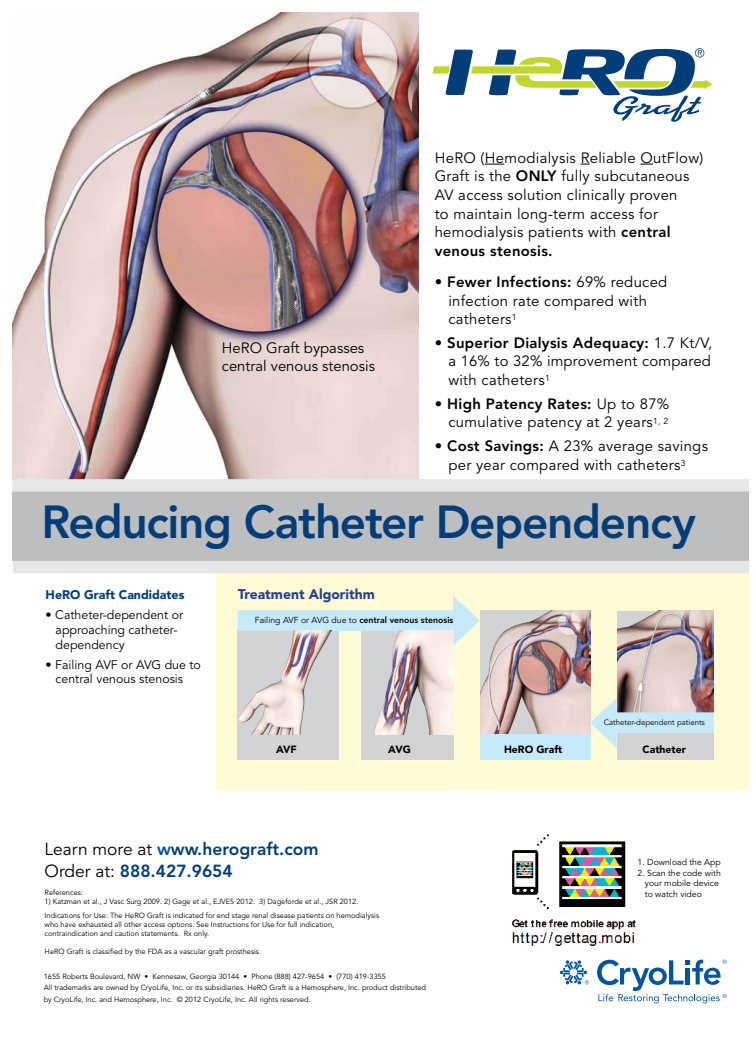
<style>
.page{position:relative;width:756px;height:1044px;background:#fff}
.page>*{position:absolute;margin:0;border:0;box-sizing:border-box;transform-origin:0 0}
.t1{font:800 46px "Avenir";letter-spacing:-.025em;color:#003d79}
.t2{font:800 17.4px/22.4px "Avenir";color:#003d79}
.t3{font:14.9px/18.6px "Avenir";letter-spacing:.02em;color:#000}
.t4{font:14.9px/17.9px "Avenir";color:#000}
.t5{font:900 13.9px "Avenir";color:#25408f}
.t6{font:12.4px/14.9px "Avenir";color:#000}
.t7{font:900 12.4px "Avenir";color:#003d79}
.t8{font:900 10.4px "Avenir";color:#000}
.t9{font:8.7px/10.4px "Avenir";color:#000}
.t10{font:800 8.7px "Avenir";color:#000}
.t11{font:7.8px "Avenir";color:#000}
.t12{font:7.5px/11.4px "Avenir";color:#000}
.s1{font-weight:800}
.s2{font-weight:400}
.s3{font-weight:400;color:#000}
.s4{color:#00549e}
</style>
<div class="page">
<div style="left:13px;top:492px;width:736px;height:69px;background:#bdbec0"></div>
<div style="left:216px;top:573px;width:533px;height:217px;background:#fffcd5"></div>
<div style="left:238px;top:629px;width:101px;height:130px;background:#d1d3d4"></div>
<div style="left:617px;top:611px;width:97px;height:148px;background:#d1d3d4"></div>
<div style="left:480px;top:734px;width:110px;height:25px;background:#c7eafb"></div>
<div style="left:361px;top:629px;width:93px;height:130px;background:#d1d3d4"></div>
<img style="left:480px;top:610px;width:110px;height:124px">
<img style="left:617px;top:610px;width:97px;height:102px">
<div style="left:238px;top:610px;width:224px;height:21px;background:#c7eafb"></div>
<svg style="left:453px;top:596px;width:27px;height:50px"></svg>
<img style="left:237px;top:631px;width:95px;height:104px">
<img style="left:359px;top:631px;width:95px;height:104px">
<div style="left:608px;top:712px;width:106px;height:21px;background:#c7eafb"></div>
<svg style="left:590px;top:698px;width:27px;height:50px"></svg>
<img style="left:13px;top:12px;width:405px;height:467px">
<svg style="left:485px;top:164px;width:19px;height:1px"></svg>
<svg style="left:640px;top:164px;width:13px;height:1px"></svg>
<svg style="left:560px;top:960px;width:29px;height:25px"></svg>
<svg style="left:597px;top:960px;width:130px;height:44px"></svg>
<svg style="left:433px;top:48px;width:280px;height:74px"></svg>
<img style="left:512px;top:834px;width:125px;height:112px">
<div style="left:13px;top:479px;width:736px;height:13px;background:#e6e7e8"></div>
<div style="left:13px;top:561px;width:736px;height:12px;background:#e6e7e8"></div>
<h3 class="t4" style="left:222px;top:339px;width:155px">HeRO Graft bypasses central venous stenosis</h3>
<h3 class="t3" style="left:435px;top:149px;width:270px">HeRO (Hemodialysis Reliable OutFlow)<br>Graft is the <span class="s1">ONLY</span> fully subcutaneous AV access solution clinically proven<br>to maintain long-term access for hemodialysis patients with <span class="s1">central venous stenosis.</span></h3>
<h3 class="t3" style="left:448px;top:273px;width:220px;text-indent:-14px"><span class="s1">• Fewer Infections:</span> 69% reduced infection rate compared with catheters<sup>1</sup></h3>
<h3 class="t3" style="left:448px;top:334px;width:265px;text-align:justify;text-indent:-14px"><span class="s1">• Superior Dialysis Adequacy:</span> 1.7 Kt/V, a 16% to 32% improvement compared with catheters<sup>1</sup></h3>
<h3 class="t3" style="left:435px;top:395px;width:236px;text-align:right"><span class="s1">• High Patency Rates:</span> Up to 87% cumulative patency at 2 years<sup>1,</sup> <sup>2</sup></h3>
<h3 class="t3" style="left:435px;top:437px;width:275px;text-align:center"><span class="s1">• Cost Savings:</span> A 23% average savings per year compared with catheters<sup>3</sup></h3>
<h1 class="t1" style="left:42px;top:494px;width:656px">Reducing Catheter Dependency</h1>
<h3 class="t7" style="left:46px;top:587px;width:140px">HeRO Graft Candidates</h3>
<h3 class="t6" style="left:56px;top:607px;width:129px;text-indent:-10px">• Catheter-dependent or approaching catheter&shy;dependency</h3>
<h3 class="t6" style="left:56px;top:657px;width:147px;text-indent:-10px">• Failing AVF or AVG due to central venous stenosis</h3>
<h3 class="t5" style="left:238px;top:586px;width:139px">Treatment Algorithm</h3>
<p class="t10" style="left:255px;top:615px;width:200px"><span class="s2">Failing AVF or AVG due to</span> central venous stenosis</p>
<p class="t11" style="left:604px;top:718px;width:103px">Catheter-dependent patients</p>
<h3 class="t8" style="left:276px;top:744px;width:22px">AVF</h3>
<h3 class="t8" style="left:388px;top:744px;width:24px">AVG</h3>
<h3 class="t8" style="left:504px;top:744px;width:60px">HeRO Graft</h3>
<h3 class="t8" style="left:643px;top:744px;width:45px">Catheter</h3>
<h2 class="t2" style="left:45px;top:837px;width:275px"><span class="s3">Learn more at</span> <span class="s4">w</span>ww.herograft.com<br><span class="s3">Order at:</span> 888.427.9654</h2>
<p class="t12" style="left:45px;top:887px;width:40px">References:</p>
<p class="t12" style="left:45px;top:894px;width:336px;line-height:13.9px">1) Katzman et al., J Vasc Surg 2009. 2) Gage et al., EJVES 2012. 3) Dageforde et al., JSR 2012.<br>Indications for Use: The HeRO Graft is indicated for end stage renal disease patients on hemodialysis</p>
<p class="t12" style="left:45px;top:920px;width:291px;line-height:8.9px">who have exhausted all other access options. See Instructions for Use for full indication, contraindication and caution statements. Rx only.</p>
<p class="t12" style="left:45px;top:945px;width:218px">HeRO Graft is classified by the FDA as a vascular graft prosthesis.</p>
<p class="t12" style="left:44px;top:971px;width:384px">1655 Roberts Boulevard, NW • Kennesaw, Georgia 30144 • Phone (888) 427-9654 • (770) 419-3355<br>All trademarks are owned by CryoLife, Inc. or its subsidiaries. HeRO Graft is a Hemosphere, Inc. product distributed by CryoLife, Inc. and Hemosphere, Inc. © 2012 CryoLife, Inc. All rights reserved.</p>
<p class="t9" style="left:638px;top:857px;width:85px">1. Download the App</p>
<p class="t9" style="left:645px;top:868px;width:78px;text-indent:-7px">2. Scan the code with your mobile device to watch video</p>
</div>
